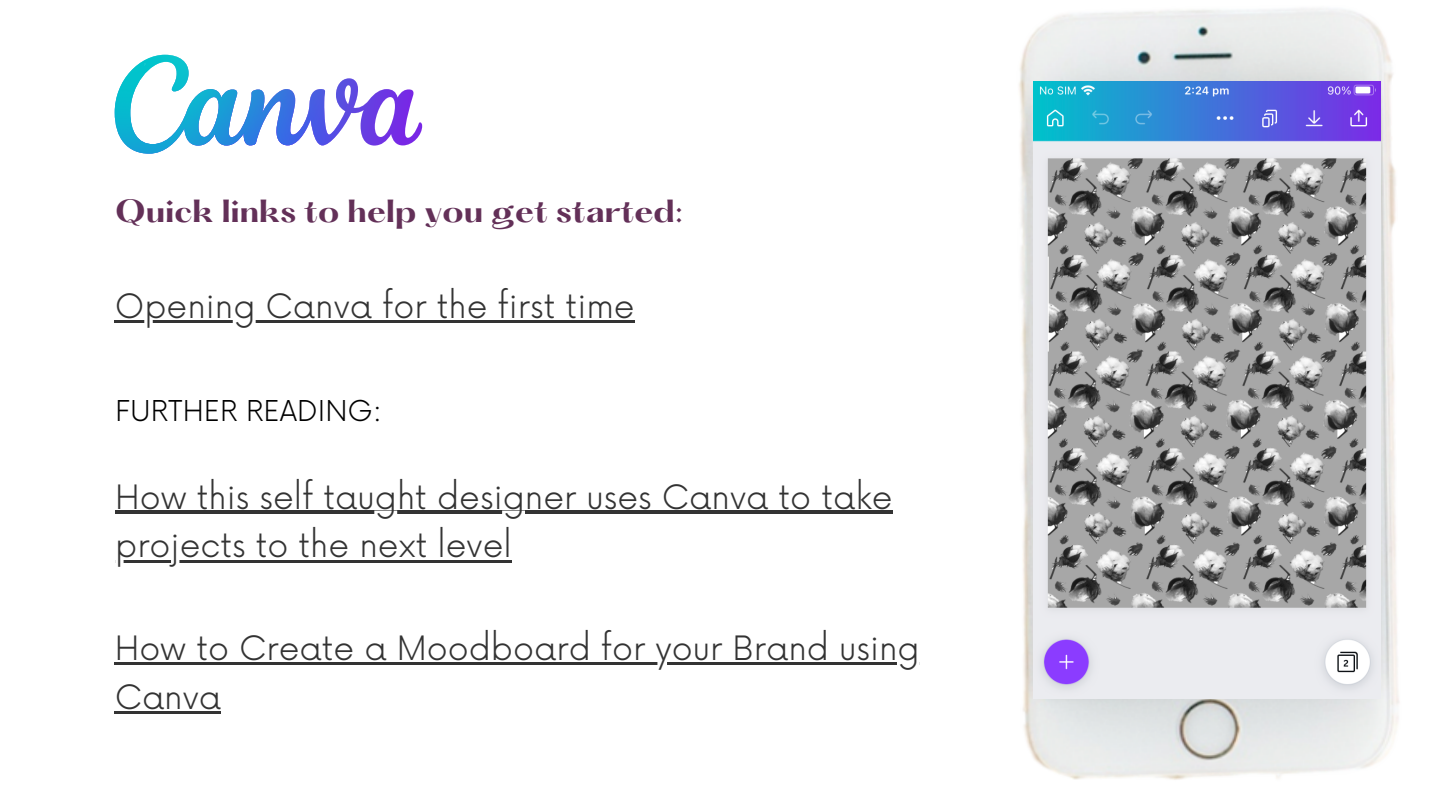
<style>
.page{position:relative;width:1440px;height:810px;background:#fff}
.page>*{position:absolute;margin:0;border:0;box-sizing:border-box;transform-origin:0 0}
.t1{font:300 32.7px/48.8px "Now";color:#333}
.t2{font:700 28px "Hatton";color:#633058}
.t3{font:300 28px "Now";color:#000}
</style>
<div class="page">
<img style="left:1019px;top:8px;width:380px;height:772px">
<img style="left:1033px;top:81px;width:348px;height:618px">
<svg style="left:115px;top:55px;width:307px;height:99px"></svg>
<hr style="left:115px;top:320px;width:520px;height:3px;background:#333">
<hr style="left:115px;top:511px;width:778px;height:3px;background:#333">
<hr style="left:115px;top:560px;width:397px;height:3px;background:#333">
<hr style="left:115px;top:662px;width:805px;height:3px;background:#333">
<hr style="left:115px;top:711px;width:106px;height:3px;background:#333">
<p class="t2" style="left:115px;top:198px;width:570px">Quick links to help you get started:</p>
<p class="t1" style="left:115px;top:283px;width:522px">Opening Canva for the first time</p>
<p class="t3" style="left:115px;top:395px;width:268px">FURTHER READING:</p>
<p class="t1" style="left:115px;top:474px;width:779px">How this self taught designer uses Canva to take projects to the next level</p>
<p class="t1" style="left:115px;top:625px;width:807px">How to Create a Moodboard for your Brand using<br>Canva</p>
</div>
